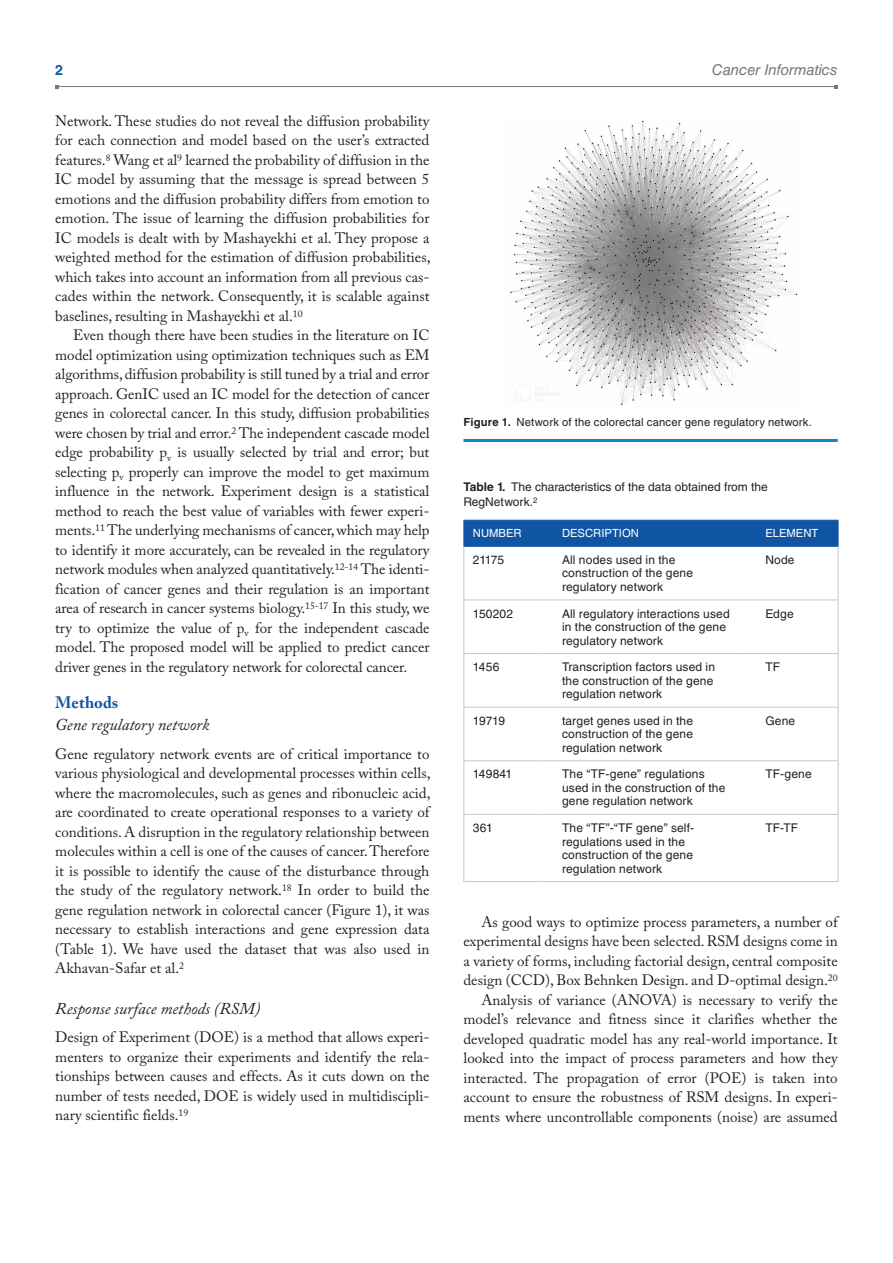
<style>
.page{position:relative;width:893px;height:1263px;background:#fff}
.page>*{position:absolute;margin:0;border:0;box-sizing:border-box;transform-origin:0 0}
.t1{font:italic 16.5px "Adobe Caslon Pro";color:#231f20}
.t2{font:700 16.5px "Adobe Caslon Pro";letter-spacing:.005em;color:#1055a4}
.t3{font:15px/19.5px "Adobe Caslon Pro";color:#231f20;text-align:justify}
.t4{font:italic 15px "Helvetica LT Std";letter-spacing:-.005em;color:#76787b}
.t5{font:700 14.25px "Helvetica LT Std";color:#1055a4}
.t6{font:12px/13.5px "Helvetica LT Std";letter-spacing:.015em;color:#231f20}
.t7{font:11.25px "Helvetica LT Std";letter-spacing:.015em;color:#231f20}
.t8{font:11.25px "Helvetica LT Std";color:#fff}
.s1{font-weight:700}
</style>
<div class="page">
<hr style="left:57px;top:86px;width:779px;height:1px;background:#76787b">
<hr style="left:463px;top:546px;width:76px;height:1px;background:#1055a4">
<hr style="left:539px;top:546px;width:203px;height:1px;background:#1055a4">
<div style="left:463px;top:520px;width:376px;height:26px;background:#1055a4"></div>
<hr style="left:742px;top:546px;width:96px;height:1px;background:#1055a4">
<hr style="left:463px;top:547px;width:1px;height:52px;background:#c5c6c8">
<hr style="left:838px;top:547px;width:1px;height:52px;background:#c5c6c8">
<hr style="left:463px;top:599px;width:76px;height:1px;background:#c5c6c8">
<hr style="left:463px;top:600px;width:1px;height:53px;background:#c5c6c8">
<hr style="left:539px;top:599px;width:203px;height:1px;background:#c5c6c8">
<hr style="left:742px;top:599px;width:96px;height:1px;background:#c5c6c8">
<hr style="left:838px;top:600px;width:1px;height:53px;background:#c5c6c8">
<hr style="left:463px;top:653px;width:76px;height:1px;background:#c5c6c8">
<hr style="left:463px;top:654px;width:1px;height:53px;background:#c5c6c8">
<hr style="left:539px;top:653px;width:203px;height:1px;background:#c5c6c8">
<hr style="left:742px;top:653px;width:96px;height:1px;background:#c5c6c8">
<hr style="left:838px;top:654px;width:1px;height:53px;background:#c5c6c8">
<hr style="left:463px;top:707px;width:76px;height:1px;background:#c5c6c8">
<hr style="left:463px;top:707px;width:1px;height:53px;background:#c5c6c8">
<hr style="left:539px;top:707px;width:203px;height:1px;background:#c5c6c8">
<hr style="left:742px;top:707px;width:96px;height:1px;background:#c5c6c8">
<hr style="left:838px;top:707px;width:1px;height:53px;background:#c5c6c8">
<hr style="left:463px;top:760px;width:76px;height:1px;background:#c5c6c8">
<hr style="left:463px;top:761px;width:1px;height:53px;background:#c5c6c8">
<hr style="left:539px;top:760px;width:203px;height:1px;background:#c5c6c8">
<hr style="left:742px;top:760px;width:96px;height:1px;background:#c5c6c8">
<hr style="left:838px;top:761px;width:1px;height:53px;background:#c5c6c8">
<hr style="left:463px;top:814px;width:76px;height:1px;background:#c5c6c8">
<hr style="left:463px;top:815px;width:1px;height:66px;background:#c5c6c8">
<hr style="left:463px;top:881px;width:76px;height:1px;background:#c5c6c8">
<hr style="left:539px;top:814px;width:203px;height:1px;background:#c5c6c8">
<hr style="left:539px;top:881px;width:203px;height:1px;background:#c5c6c8">
<hr style="left:742px;top:814px;width:96px;height:1px;background:#c5c6c8">
<hr style="left:838px;top:815px;width:1px;height:66px;background:#c5c6c8">
<hr style="left:742px;top:881px;width:96px;height:1px;background:#c5c6c8">
<hr style="left:463px;top:439px;width:375px;height:3px;background:#1582c5">
<img style="left:510px;top:120px;width:288px;height:285px">
<p class="t5" style="left:55px;top:61px;width:9px">2</p>
<p class="t4" style="left:712px;top:61px;width:127px">Cancer Informatics</p>
<p class="t3" style="left:55px;top:111px;width:377px">Network. These studies do not reveal the diffusion probability for each connection and model based on the user’s extracted features.<sup>8</sup> Wang et al<sup>9</sup> learned the probability of diffusion in the IC model by assuming that the message is spread between 5 emotions and the diffusion probability differs from emotion to emotion. The issue of learning the diffusion probabilities for IC models is dealt with by Mashayekhi et al. They propose a weighted method for the estimation of diffusion probabilities, which takes into account an information from all previous cas&shy;cades within the network. Consequently, it is scalable against baselines, resulting in Mashayekhi et al.<sup>10</sup></p>
<p class="t3" style="left:55px;top:325px;width:376px;text-indent:18px">Even though there have been studies in the literature on IC model optimization using optimization techniques such as EM algorithms, diffusion probability is still tuned by a trial and error approach. GenIC used an IC model for the detection of cancer genes in colorectal cancer. In this study, diffusion probabilities were chosen by trial and error.<sup>2</sup> The independent cascade model edge probability p<sub>v</sub> is usually selected by trial and error; but selecting p<sub>v</sub> properly can improve the model to get maximum influence in the network. Experiment design is a statistical method to reach the best value of variables with fewer experi&shy;ments.<sup>11</sup> The underlying mechanisms of cancer, which may help to identify it more accurately, can be revealed in the regulatory network modules when analyzed quantitatively.<sup>12-14</sup> The identi&shy;fication of cancer genes and their regulation is an important area of research in cancer systems biology.<sup>15-17</sup> In this study, we try to optimize the value of p<sub>v</sub> for the independent cascade model. The proposed model will be applied to predict cancer driver genes in the regulatory network for colorectal cancer.</p>
<p class="t2" style="left:55px;top:692px;width:65px">Methods</p>
<p class="t1" style="left:55px;top:715px;width:155px">Gene regulatory network</p>
<p class="t3" style="left:55px;top:744px;width:377px">Gene regulatory network events are of critical importance to various physiological and developmental processes within cells, where the macromolecules, such as genes and ribonucleic acid, are coordinated to create operational responses to a variety of conditions. A disruption in the regulatory relationship between molecules within a cell is one of the causes of cancer. Therefore it is possible to identify the cause of the disturbance through the study of the regulatory network.<sup>18</sup> In order to build the gene regulation network in colorectal cancer (Figure 1), it was necessary to establish interactions and gene expression data (Table 1). We have used the dataset that was also used in Akhavan-Safar et al.<sup>2</sup></p>
<p class="t1" style="left:55px;top:998px;width:207px">Response surface methods (RSM)</p>
<p class="t3" style="left:55px;top:1027px;width:376px">Design of Experiment (DOE) is a method that allows experi&shy;menters to organize their experiments and identify the rela&shy;tionships between causes and effects. As it cuts down on the number of tests needed, DOE is widely used in multidiscipli&shy;nary scientific fields.<sup>19</sup></p>
<p class="t7" style="left:463px;top:416px;width:350px"><span class="s1">Figure 1.</span> Network of the colorectal cancer gene regulatory network.</p>
<p class="t6" style="left:463px;top:478px;width:306px;line-height:15.8px"><span class="s1">Table 1.</span> The characteristics of the data obtained from the<br>RegNetwork.<sup>2</sup></p>
<p class="t8" style="left:473px;top:527px;width:17px">Number</p>
<p class="t8" style="left:562px;top:527px;width:16px">Descri</p>
<p class="t8" style="left:604px;top:527px;width:15px">ption</p>
<p class="t8" style="left:765px;top:527px;width:23px">Element</p>
<p class="t6" style="left:473px;top:553px;width:33px">21175</p>
<p class="t6" style="left:562px;top:553px;width:132px">All nodes used in the construction of the gene regulatory network</p>
<p class="t6" style="left:765px;top:553px;width:31px">Node</p>
<p class="t6" style="left:473px;top:606px;width:42px">150202</p>
<p class="t6" style="left:562px;top:606px;width:169px">All regulatory interactions used in the construction of the gene regulatory network</p>
<p class="t6" style="left:765px;top:606px;width:30px">Edge</p>
<p class="t6" style="left:473px;top:660px;width:28px">1456</p>
<p class="t6" style="left:562px;top:660px;width:155px">Transcription factors used in the construction of the gene regulation network</p>
<p class="t6" style="left:765px;top:660px;width:16px">TF</p>
<p class="t6" style="left:473px;top:714px;width:34px">19719</p>
<p class="t6" style="left:562px;top:714px;width:133px;text-align:justify">target genes used in the construction of the gene regulation network</p>
<p class="t6" style="left:765px;top:714px;width:31px">Gene</p>
<p class="t6" style="left:473px;top:767px;width:41px">149841</p>
<p class="t6" style="left:562px;top:767px;width:165px">The “TF-gene” regulations used in the construction of the gene regulation network</p>
<p class="t6" style="left:765px;top:767px;width:48px">TF-gene</p>
<p class="t6" style="left:473px;top:821px;width:22px">361</p>
<p class="t6" style="left:562px;top:821px;width:134px">The “TF”-“TF gene” self&shy;regulations used in the construction of the gene regulation network</p>
<p class="t6" style="left:765px;top:821px;width:34px">TF-TF</p>
<p class="t3" style="left:463px;top:912px;width:376px;text-align:right">As good ways to optimize process parameters, a number of experimental designs have been selected. RSM designs come in a variety of forms, including factorial design, central composite design (CCD), Box Behnken Design. and D-optimal design.<sup>20<br></sup>Analysis of variance (ANOVA) is necessary to verify the model’s relevance and fitness since it clarifies whether the developed quadratic model has any real-world importance. It looked into the impact of process parameters and how they interacted. The propagation of error (POE) is taken into account to ensure the robustness of RSM designs. In experi&shy;ments where uncontrollable components (noise) are assumed</p>
</div>
